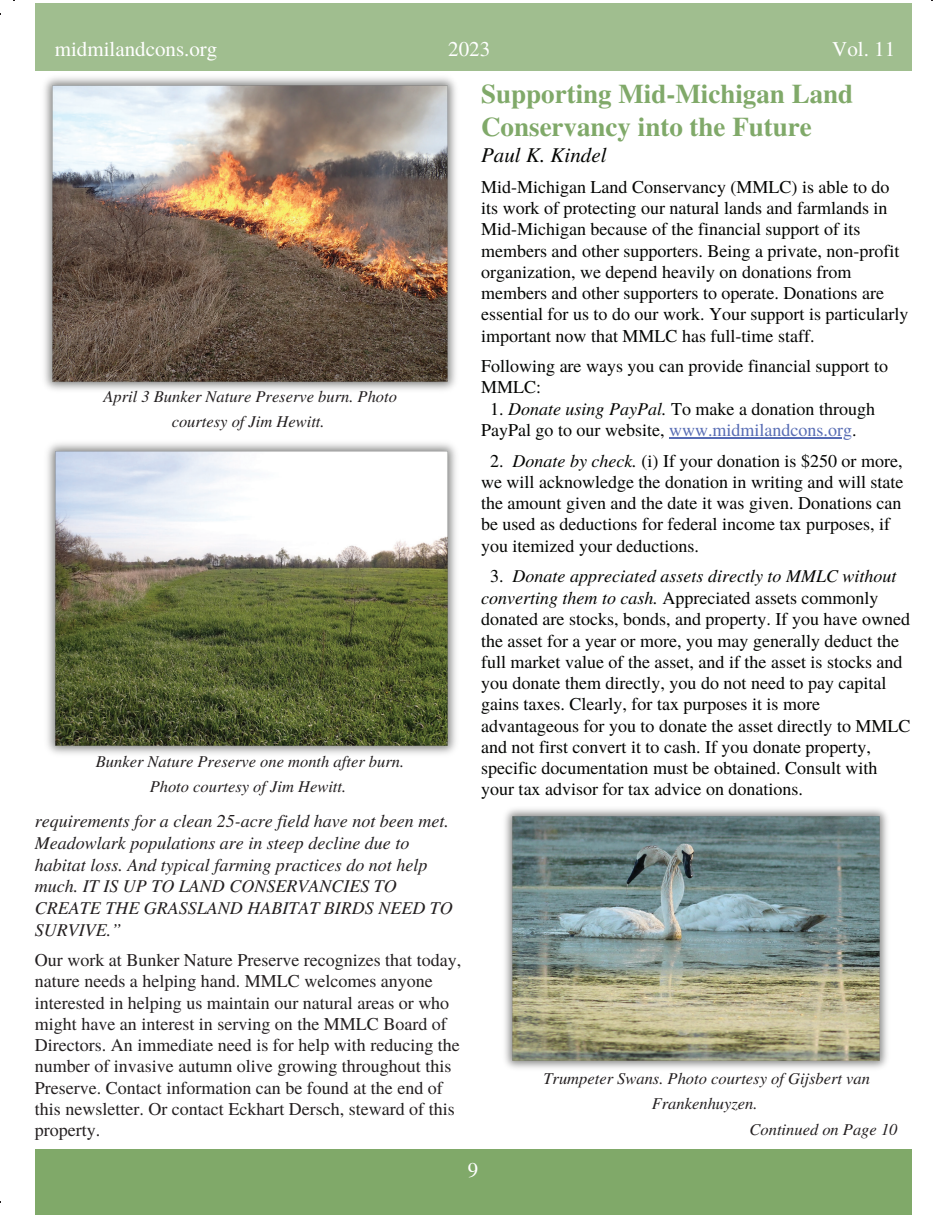
<style>
.page{position:relative;width:945px;height:1215px;background:#fff}
.page>*{position:absolute;margin:0;border:0;box-sizing:border-box;transform-origin:0 0}
.t1{font:700 27px/32.5px "Te X Gyre Termes";color:#80a969}
.t2{font:21px "Te X Gyre Termes";color:#fff}
.t3{font:italic 21px "Te X Gyre Termes";color:#040503}
.t4{font:18px/21.3px "Te X Gyre Termes";color:#040503}
.t5{font:18px/21.3px "Te X Gyre Termes";color:#231f20}
.t6{font:italic 18px/21.9px "Te X Gyre Termes";color:#231f20}
.t7{font:italic 16.5px/24.8px "Te X Gyre Termes";color:#231f20;text-align:center}
.s1{font-style:italic}
.s2{color:#576cb4}
</style>
<div class="page">
<div style="left:35px;top:3px;width:877px;height:68px;background:#a0be8f"></div>
<div style="left:35px;top:1149px;width:877px;height:65px;background:#80a969"></div>
<hr style="left:669px;top:437px;width:173px;height:1px;background:#576cb4">
<img style="left:505px;top:809px;width:383px;height:259px">
<img style="left:44px;top:77px;width:412px;height:313px">
<img style="left:47px;top:443px;width:409px;height:311px">
<p class="t2" style="left:55px;top:34px;width:164px">midmilandcons.org</p>
<p class="t2" style="left:448px;top:34px;width:43px">2023</p>
<p class="t2" style="left:832px;top:34px;width:64px">Vol. 11</p>
<p class="t7" style="left:103px;top:383px;width:295px">April 3 Bunker Nature Preserve burn. Photo courtesy of Jim Hewitt.</p>
<p class="t7" style="left:96px;top:748px;width:310px">Bunker Nature Preserve one month after burn.<br>Photo courtesy of Jim Hewitt.</p>
<p class="t6" style="left:35px;top:809px;width:419px">requirements for a clean 25-acre field have not been met.<br>Meadowlark populations are in steep decline due to habitat loss. And typical farming practices do not help much. IT IS UP TO LAND CONSERVANCIES TO CREATE THE GRASSLAND HABITAT BIRDS NEED TO SURVIVE.”</p>
<p class="t5" style="left:35px;top:949px;width:428px">Our work at Bunker Nature Preserve recognizes that today, nature needs a helping hand. MMLC welcomes anyone interested in helping us maintain our natural areas or who might have an interest in serving on the MMLC Board of Directors. An immediate need is for help with reducing the number of invasive autumn olive growing throughout this Preserve. Contact information can be found at the end of this newsletter. Or contact Eckhart Dersch, steward of this property.</p>
<h1 class="t1" style="left:481px;top:77px;width:374px">Supporting Mid-Michigan Land<br>Conservancy into the Future</h1>
<p class="t3" style="left:481px;top:140px;width:127px">Paul K. Kindel</p>
<p class="t4" style="left:481px;top:175px;width:429px">Mid-Michigan Land Conservancy (MMLC) is able to do its work of protecting our natural lands and farmlands in Mid-Michigan because of the financial support of its members and other supporters. Being a private, non-profit organization, we depend heavily on donations from members and other supporters to operate. Donations are essential for us to do our work. Your support is particularly important now that MMLC has full-time staff.</p>
<p class="t4" style="left:481px;top:354px;width:408px">Following are ways you can provide financial support to<br>MMLC:</p>
<p class="t4" style="left:481px;top:397px;width:395px;text-indent:9px">1. <span class="s1">Donate using PayPal.</span> To make a donation through<br>PayPal go to our website, <span class="s2">www.midmilandcons.org</span>.</p>
<p class="t4" style="left:481px;top:449px;width:424px;text-indent:9px">2. <span class="s1">Donate by check.</span> (i) If your donation is $250 or more, we will acknowledge the donation in writing and will state the amount given and the date it was given. Donations can be used as deductions for federal income tax purposes, if you itemized your deductions.</p>
<p class="t4" style="left:481px;top:565px;width:431px;text-indent:9px">3. <span class="s1">Donate appreciated assets directly to MMLC without converting them to cash.</span> Appreciated assets commonly donated are stocks, bonds, and property. If you have owned the asset for a year or more, you may generally deduct the full market value of the asset, and if the asset is stocks and you donate them directly, you do not need to pay capital gains taxes. Clearly, for tax purposes it is more advantageous for you to donate the asset directly to MMLC and not first convert it to cash. If you donate property, specific documentation must be obtained. Consult with your tax advisor for tax advice on donations.</p>
<p class="t7" style="left:543px;top:1065px;width:328px">Trumpeter Swans. Photo courtesy of Gijsbert van<br>Frankenhuyzen.</p>
<p class="t7" style="left:750px;top:1116px;width:149px">Continued on Page 10</p>
<p class="t2" style="left:468px;top:1155px;width:12px">9</p>
</div>
